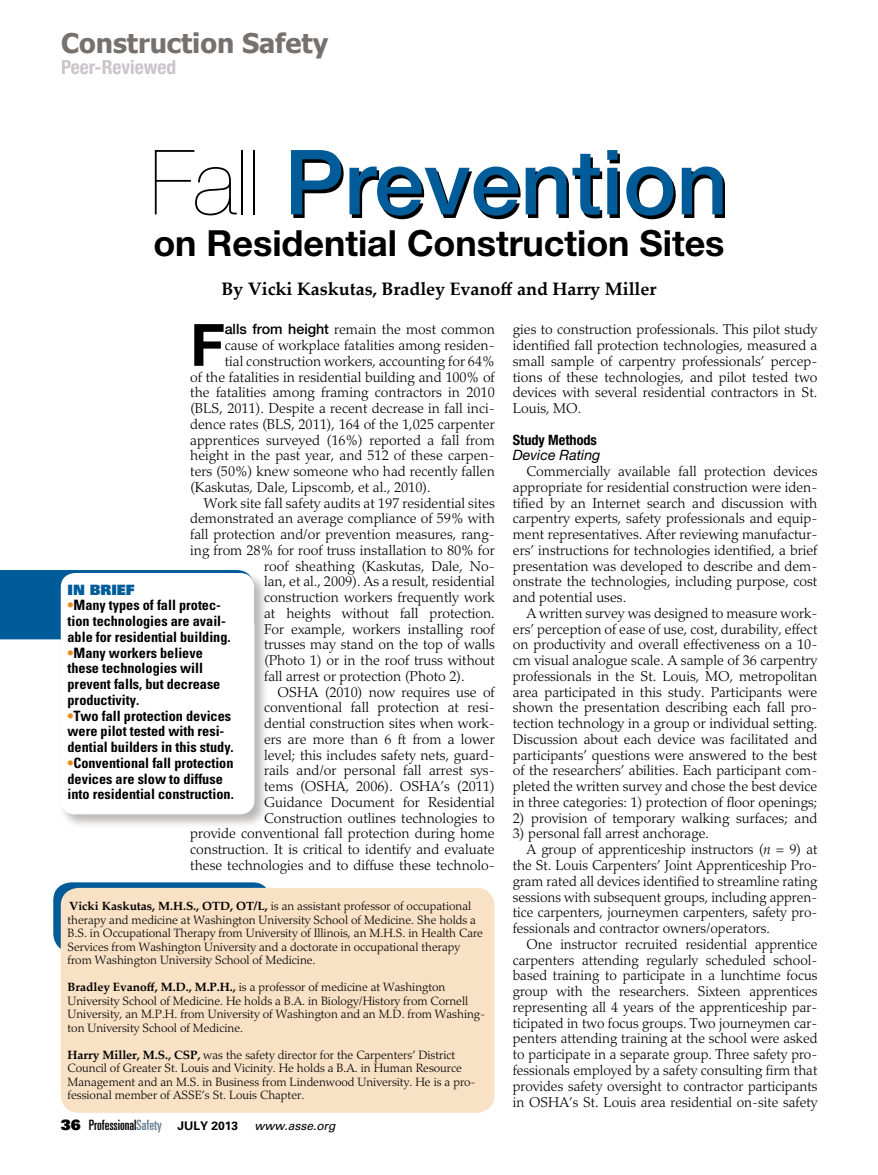
<style>
.page{position:relative;width:878px;height:1175px;background:#fff}
.page>*{position:absolute;margin:0;border:0;box-sizing:border-box;transform-origin:0 0}
.t1{font:500 90px "Helvetica Neue LT Std";color:#005c99}
.t2{font:700 58.35px "Helvetica Neue LT Std";color:#000}
.t3{font:700 36px "Helvetica Neue LT Std";color:#000}
.t4{font:700 27px "Tahoma";color:#76716d}
.t5{font:700 condensed 19.5px "Helvetica Neue LT Std";color:#cbc5c9}
.t6{font:700 18px "Palatino Linotype";color:#000}
.t7{font:300 14.25px/15.8px "Palatino LT Std";color:#000;text-align:justify}
.t8{font:700 condensed 14.25px/15.8px "Univers LT Std";color:#000}
.t9{font:ultra-condensed 14.25px "Univers LT Std";color:#000}
.t10{font:700 condensed 14.25px "Helvetica Neue LT Std";color:#000}
.t11{font:italic 14.25px "Helvetica Neue LT Std";color:#000}
.t12{font:14.25px "Univers LT Std X Black";color:#005c99}
.t13{font:300 12px/13.5px "Palatino LT Std";color:#000}
.s1{font-weight:200;color:#000}
.s2{font-family:"Helvetica Neue LT Std";font-weight:500}
.s3{font-style:italic}
.s4{color:#e58b1b}
.s5{font-weight:700}
.s6{font-family:"Palatino Linotype";font-weight:700}
.s7{font-family:"Univers LT Std X Black";font-stretch:normal}
.s8{color:#657c91}
.s9{font-weight:700;font-stretch:normal;font-size:12px}
.s10{font-style:italic;font-stretch:normal;font-size:12px}
</style>
<div class="page">
<div style="left:0;top:570px;width:243px;height:69px;background:#005c99"></div>
<div style="left:53px;top:882px;width:218px;height:69px;background:#005c99;border-radius:18px"></div>
<div style="left:59px;top:571px;width:210px;height:257px;background:#76716d;opacity:.5"></div>
<div style="left:61px;top:573px;width:193px;height:241px;background:#fff;border-radius:14px"></div>
<div style="left:61px;top:887px;width:433px;height:225px;background:#f9e1c6;border-radius:18px"></div>
<h3 class="t4" style="left:61px;top:24px;width:268px">Construction Safety</h3>
<h3 class="t5" style="left:61px;top:55px;width:116px">Peer-Reviewed</h3>
<h1 class="t1" style="left:150px;top:129px;width:579px"><span class="s1">Fall</span> Prevention</h1>
<h3 class="t3" style="left:153px;top:221px;width:572px">on Residential Construction Sites</h3>
<p class="t6" style="left:221px;top:276px;width:436px">By Vicki Kaskutas, Bradley Evanoff and Harry Miller</p>
<h2 class="t2" style="left:190px;top:309px;width:36px">F</h2>
<p class="t7" style="left:225px;top:322px;width:271px"><span class="s2">alls from height</span> remain the most common</p>
<p class="t7" style="left:513px;top:322px;width:306px">gies to construction professionals. This pilot study identified fall protection technologies, measured a small sample of carpentry professionals’ percep&shy;tions of these technologies, and pilot tested two devices with several residential contractors in St.<br>Louis, MO.</p>
<p class="t10" style="left:513px;top:431px;width:86px">Study Methods</p>
<p class="t11" style="left:513px;top:447px;width:89px">Device Rating</p>
<p class="t7" style="left:513px;top:463px;width:306px;text-indent:13px">Commercially available fall protection devices appropriate for residential construction were iden&shy;tified by an Internet search and discussion with carpentry experts, safety professionals and equip&shy;ment representatives. After reviewing manufactur&shy;ers’ instructions for technologies identified, a brief presentation was developed to describe and dem&shy;onstrate the technologies, including purpose, cost and potential uses.</p>
<p class="t7" style="left:513px;top:605px;width:306px;text-indent:13px">A written survey was designed to measure work&shy;ers’ perception of ease of use, cost, durability, effect on productivity and overall effectiveness on a 10- cm visual analogue scale. A sample of 36 carpentry professionals in the St. Louis, MO, metropolitan area participated in this study. Participants were shown the presentation describing each fall pro&shy;tection technology in a group or individual setting.<br>Discussion about each device was facilitated and participants’ questions were answered to the best of the researchers’ abilities. Each participant com&shy;pleted the written survey and chose the best device in three categories: 1) protection of floor openings;</p>
<p class="t7" style="left:513px;top:810px;width:306px">2) provision of temporary walking surfaces; and</p>
<p class="t7" style="left:513px;top:826px;width:198px">3) personal fall arrest anchorage.</p>
<p class="t7" style="left:526px;top:842px;width:292px">A group of apprenticeship instructors (<span class="s3">n</span> = 9) at</p>
<p class="t7" style="left:513px;top:857px;width:306px">the St. Louis Carpenters’ Joint Apprenticeship Pro-</p>
<p class="t7" style="left:513px;top:873px;width:306px">gram rated all devices identified to streamline rating</p>
<p class="t7" style="left:513px;top:889px;width:306px">sessions with subsequent groups, including appren-</p>
<p class="t7" style="left:513px;top:905px;width:306px">tice carpenters, journeymen carpenters, safety pro-</p>
<p class="t7" style="left:513px;top:920px;width:258px">fessionals and contractor owners/operators.</p>
<p class="t7" style="left:526px;top:936px;width:292px">One instructor recruited residential apprentice</p>
<p class="t7" style="left:513px;top:952px;width:306px">carpenters attending regularly scheduled school-</p>
<p class="t7" style="left:513px;top:968px;width:306px">based training to participate in a lunchtime focus</p>
<p class="t7" style="left:513px;top:983px;width:306px">group with the researchers. Sixteen apprentices</p>
<p class="t7" style="left:513px;top:999px;width:306px">representing all 4 years of the apprenticeship par-</p>
<p class="t7" style="left:513px;top:1015px;width:306px">ticipated in two focus groups. Two journeymen car-</p>
<p class="t7" style="left:513px;top:1031px;width:306px">penters attending training at the school were asked</p>
<p class="t7" style="left:513px;top:1046px;width:306px">to participate in a separate group. Three safety pro-</p>
<p class="t7" style="left:513px;top:1062px;width:306px">fessionals employed by a safety consulting firm that</p>
<p class="t7" style="left:513px;top:1078px;width:306px">provides safety oversight to contractor participants</p>
<p class="t7" style="left:513px;top:1094px;width:306px">in OSHA’s St. Louis area residential on-site safety</p>
<p class="t7" style="left:225px;top:337px;width:271px">cause of workplace fatalities among residen-</p>
<p class="t7" style="left:225px;top:353px;width:271px">tial construction workers, accounting for 64%</p>
<p class="t7" style="left:190px;top:369px;width:306px">of the fatalities in residential building and 100% of</p>
<p class="t7" style="left:190px;top:385px;width:306px">the fatalities among framing contractors in 2010</p>
<p class="t7" style="left:190px;top:400px;width:306px">(BLS, 2011). Despite a recent decrease in fall inci-</p>
<p class="t7" style="left:190px;top:416px;width:306px">dence rates (BLS, 2011), 164 of the 1,025 carpenter</p>
<p class="t7" style="left:190px;top:432px;width:306px">apprentices surveyed (16%) reported a fall from</p>
<p class="t7" style="left:190px;top:448px;width:306px">height in the past year, and 512 of these carpen-</p>
<p class="t7" style="left:190px;top:463px;width:306px">ters (50%) knew someone who had recently fallen</p>
<p class="t7" style="left:190px;top:479px;width:242px">(Kaskutas, Dale, Lipscomb, et al., 2010).</p>
<p class="t7" style="left:204px;top:495px;width:292px">Work site fall safety audits at 197 residential sites</p>
<p class="t7" style="left:190px;top:511px;width:306px">demonstrated an average compliance of 59% with</p>
<p class="t7" style="left:190px;top:526px;width:306px">fall protection and/or prevention measures, rang-</p>
<p class="t7" style="left:190px;top:542px;width:306px">ing from 28% for roof truss installation to 80% for</p>
<p class="t7" style="left:264px;top:558px;width:232px">roof sheathing (Kaskutas, Dale, No-</p>
<p class="t7" style="left:264px;top:574px;width:232px">lan, et al., 2009). As a result, residential</p>
<p class="t7" style="left:264px;top:589px;width:232px">construction workers frequently work</p>
<p class="t7" style="left:264px;top:605px;width:232px">at heights without fall protection.</p>
<p class="t7" style="left:264px;top:621px;width:232px">For example, workers installing roof</p>
<p class="t7" style="left:264px;top:637px;width:232px">trusses may stand on the top of walls</p>
<p class="t7" style="left:264px;top:652px;width:232px">(Photo 1) or in the roof truss without</p>
<p class="t7" style="left:264px;top:668px;width:202px">fall arrest or protection (Photo 2).</p>
<p class="t7" style="left:277px;top:684px;width:219px">OSHA (2010) now requires use of</p>
<p class="t7" style="left:264px;top:700px;width:232px">conventional fall protection at resi-</p>
<p class="t7" style="left:264px;top:715px;width:232px">dential construction sites when work-</p>
<p class="t7" style="left:264px;top:731px;width:232px">ers are more than 6 ft from a lower</p>
<p class="t7" style="left:264px;top:747px;width:232px">level; this includes safety nets, guard-</p>
<p class="t7" style="left:264px;top:763px;width:232px">rails and/or personal fall arrest sys-</p>
<p class="t7" style="left:264px;top:778px;width:232px">tems (OSHA, 2006). OSHA’s (2011)</p>
<p class="t7" style="left:264px;top:794px;width:232px">Guidance Document for Residential</p>
<p class="t7" style="left:264px;top:810px;width:232px">Construction outlines technologies to</p>
<p class="t7" style="left:190px;top:826px;width:306px">provide conventional fall protection during home</p>
<p class="t7" style="left:190px;top:841px;width:306px">construction. It is critical to identify and evaluate</p>
<p class="t7" style="left:190px;top:857px;width:306px">these technologies and to diffuse these technolo-</p>
<p class="t12" style="left:68px;top:580px;width:69px">IN BRIEF</p>
<p class="t8" style="left:68px;top:597px;width:165px"><span class="s4">•</span>Many types of fall protec&shy;tion technologies are avail&shy;able for residential building.</p>
<p class="t8" style="left:68px;top:644px;width:154px"><span class="s4">•</span>Many workers believe these technologies will prevent falls, but decrease productivity.</p>
<p class="t8" style="left:68px;top:707px;width:168px"><span class="s4">•</span>Two fall protection devices were pilot tested with resi&shy;dential builders in this study.</p>
<p class="t8" style="left:68px;top:755px;width:168px"><span class="s4">•</span>Conventional fall protection devices are slow to diffuse into residential construction.</p>
<p class="t13" style="left:68px;top:899px;width:417px"><span class="s5">Vicki Kaskutas, M.H.S., OTD, OT/L,</span> is an assistant professor of occupational therapy and medicine at Washington University School of Medicine. She holds a B.S. in Occupational Therapy from University of Illinois, an M.H.S. in Health Care Services from Washington University and a doctorate in occupational therapy from Washington University School of Medicine.</p>
<p class="t13" style="left:68px;top:980px;width:419px"><span class="s6">Bradley Evanoff, M.D., M.P.H.,</span> is a professor of medicine at Washington University School of Medicine. He holds a B.A. in Biology/History from Cornell University, an M.P.H. from University of Washington and an M.D. from Washing&shy;ton University School of Medicine.</p>
<p class="t13" style="left:68px;top:1048px;width:409px"><span class="s6">Harry Miller, M.S., CSP,</span> was the safety director for the Carpenters’ District Council of Greater St. Louis and Vicinity. He holds a B.A. in Human Resource Management and an M.S. in Business from Lindenwood University. He is a pro&shy;fessional member of ASSE’s St. Louis Chapter.</p>
<p class="t9" style="left:61px;top:1116px;width:276px"><span class="s7">36</span> Professional<span class="s8">Safety</span> <span class="s9">JULY 2013</span> <span class="s10">www.asse.org</span></p>
</div>
